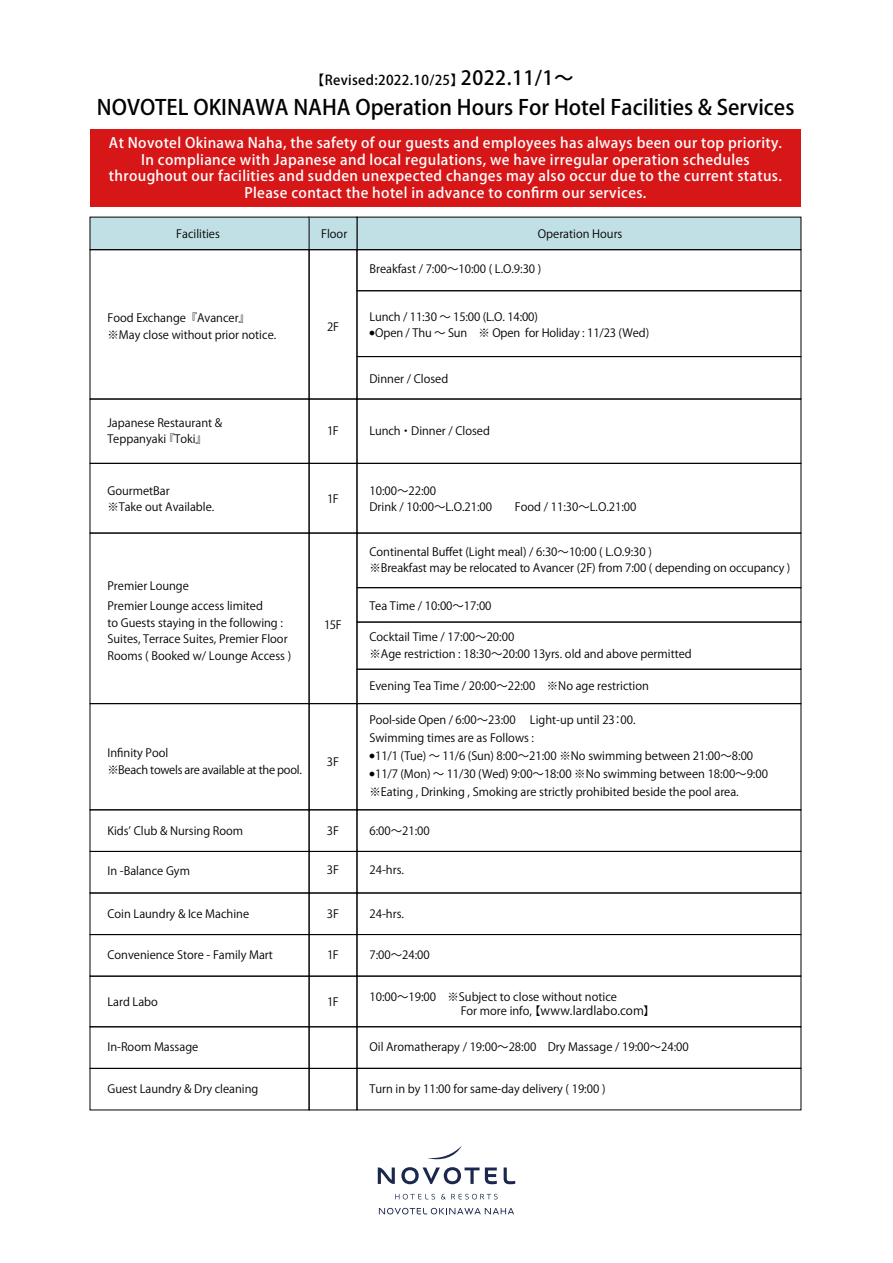
<style>
.page{position:relative;width:893px;height:1263px;background:#fff}
.page>*{position:absolute;margin:0;border:0;box-sizing:border-box;transform-origin:0 0}
.t1{font:500 21px "Koz Go Pr 6 N";color:#040000}
.t2{font:500 14.25px/16.5px "Koz Go Pr 6 N";letter-spacing:.025em;color:#fff;text-align:center}
.t3{font:500 13.5px "Koz Go Pr 6 N";letter-spacing:.025em;color:#040000}
.t4{font:11.4px/16.5px "Koz Go Pr 6 N";color:#040000}
.t5{font:11.4px/16.5px "Koz Go Pr 6 N";letter-spacing:-.025em;color:#040000}
.s1{font-size:19.5px}
.s2{font-size:12px}
</style>
<div class="page">
<div style="left:357px;top:217px;width:444px;height:33px;background:#c0e0e6"></div>
<div style="left:309px;top:217px;width:48px;height:33px;background:#c0e0e6"></div>
<div style="left:90px;top:217px;width:219px;height:33px;background:#c0e0e6"></div>
<div style="left:309px;top:249px;width:48px;height:150px;border:1px solid #040000"></div>
<div style="left:90px;top:249px;width:219px;height:150px;border:1px solid #040000"></div>
<div style="left:357px;top:703px;width:444px;height:107px;border:1px solid #040000"></div>
<div style="left:357px;top:851px;width:444px;height:42px;border:1px solid #040000"></div>
<div style="left:357px;top:934px;width:444px;height:42px;border:1px solid #040000"></div>
<div style="left:357px;top:976px;width:444px;height:51px;border:1px solid #040000"></div>
<div style="left:357px;top:1026px;width:444px;height:42px;border:1px solid #040000"></div>
<div style="left:357px;top:1068px;width:444px;height:42px;border:1px solid #040000"></div>
<div style="left:309px;top:703px;width:48px;height:107px;border:1px solid #040000"></div>
<div style="left:309px;top:810px;width:48px;height:42px;border:1px solid #040000"></div>
<div style="left:309px;top:851px;width:48px;height:42px;border:1px solid #040000"></div>
<div style="left:309px;top:893px;width:48px;height:42px;border:1px solid #040000"></div>
<div style="left:309px;top:934px;width:48px;height:42px;border:1px solid #040000"></div>
<div style="left:309px;top:976px;width:48px;height:51px;border:1px solid #040000"></div>
<div style="left:309px;top:1026px;width:48px;height:42px;border:1px solid #040000"></div>
<div style="left:309px;top:1068px;width:48px;height:42px;border:1px solid #040000"></div>
<div style="left:90px;top:703px;width:219px;height:107px;border:1px solid #040000"></div>
<div style="left:90px;top:851px;width:219px;height:42px;border:1px solid #040000"></div>
<div style="left:90px;top:934px;width:219px;height:42px;border:1px solid #040000"></div>
<div style="left:90px;top:976px;width:219px;height:51px;border:1px solid #040000"></div>
<div style="left:90px;top:1026px;width:219px;height:42px;border:1px solid #040000"></div>
<div style="left:90px;top:1068px;width:219px;height:42px;border:1px solid #040000"></div>
<div style="left:90px;top:533px;width:219px;height:171px;border:1px solid #040000"></div>
<div style="left:309px;top:533px;width:48px;height:171px;border:1px solid #040000"></div>
<div style="left:357px;top:533px;width:444px;height:55px;border:1px solid #040000"></div>
<div style="left:357px;top:587px;width:444px;height:35px;border:1px solid #040000"></div>
<div style="left:357px;top:622px;width:444px;height:47px;border:1px solid #040000"></div>
<div style="left:357px;top:669px;width:444px;height:35px;border:1px solid #040000"></div>
<div style="left:309px;top:399px;width:48px;height:64px;border:1px solid #040000"></div>
<div style="left:90px;top:399px;width:219px;height:64px;border:1px solid #040000"></div>
<div style="left:357px;top:249px;width:444px;height:42px;border:1px solid #040000"></div>
<div style="left:357px;top:356px;width:444px;height:43px;border:1px solid #040000"></div>
<div style="left:357px;top:463px;width:444px;height:70px;border:1px solid #040000"></div>
<div style="left:309px;top:463px;width:48px;height:70px;border:1px solid #040000"></div>
<div style="left:90px;top:463px;width:219px;height:70px;border:1px solid #040000"></div>
<div style="left:357px;top:399px;width:444px;height:64px;border:1px solid #040000"></div>
<div style="left:90px;top:129px;width:711px;height:77px;background:#d71618"></div>
<svg style="left:395px;top:1194px;width:103px;height:5px"></svg>
<svg style="left:378px;top:1167px;width:17px;height:17px"></svg>
<svg style="left:401px;top:1146px;width:96px;height:38px"></svg>
<svg style="left:504px;top:1167px;width:11px;height:17px"></svg>
<svg style="left:379px;top:1208px;width:135px;height:6px"></svg>
<p class="t3" style="left:311px;top:72px;width:264px">【Revised:2022.10/25】<span class="s1">2022.11/1～</span></p>
<h1 class="t1" style="left:97px;top:95px;width:699px">NOVOTEL OKINAWA NAHA Operation Hours For Hotel Facilities &amp; Services</h1>
<p class="t2" style="left:109px;top:135px;width:675px">At Novotel Okinawa Naha, the safety of our guests and employees has always been our top priority.<br>In compliance with Japanese and local regulations, we have irregular operation schedules throughout our facilities and sudden unexpected changes may also occur due to the current status.<br>Please contact the hotel in advance to confirm our services.</p>
<p class="t4" style="left:176px;top:226px;width:45px">Facilities</p>
<p class="t4" style="left:321px;top:226px;width:28px">Floor</p>
<p class="t4" style="left:538px;top:226px;width:86px">Operation Hours</p>
<p class="t4" style="left:107px;top:310px;width:170px">Food Exchange 『Avancer』※May close without prior notice.</p>
<p class="t4" style="left:108px;top:415px;width:116px">Japanese Restaurant &amp;<br>Teppanyaki 『Toki』</p>
<p class="t4" style="left:107px;top:482px;width:108px">GourmetBar<br>※Take out Available.</p>
<p class="t4" style="left:107px;top:578px;width:83px">Premier Lounge</p>
<p class="t4" style="left:107px;top:598px;width:185px">Premier Lounge access limited<br>to Guests staying in the following :<br>Suites, Terrace Suites, Premier Floor Rooms ( Booked w/ Lounge Access )</p>
<p class="t4" style="left:327px;top:318px;width:14px">2F</p>
<p class="t4" style="left:327px;top:423px;width:13px">1F</p>
<p class="t4" style="left:327px;top:491px;width:13px">1F</p>
<p class="t4" style="left:324px;top:617px;width:19px">15F</p>
<p class="t5" style="left:107px;top:745px;width:196px">Infinity Pool<br>※Beach towels are available at the pool.</p>
<p class="t4" style="left:107px;top:823px;width:137px">Kidsʼ Club &amp; Nursing Room</p>
<p class="t4" style="left:107px;top:863px;width:84px">In -Balance Gym</p>
<p class="t4" style="left:107px;top:906px;width:143px">Coin Laundry &amp; Ice Machine</p>
<p class="t4" style="left:107px;top:947px;width:167px">Convenience Store - Family Mart</p>
<p class="t4" style="left:327px;top:753px;width:14px">3F</p>
<p class="t4" style="left:327px;top:823px;width:14px">3F</p>
<p class="t4" style="left:327px;top:862px;width:14px">3F</p>
<p class="t4" style="left:327px;top:906px;width:14px">3F</p>
<p class="t4" style="left:327px;top:947px;width:13px">1F</p>
<p class="t4" style="left:369px;top:261px;width:173px">Breakfast / 7:00～10:00 ( L.O.9:30 )</p>
<p class="t4" style="left:369px;top:309px;width:170px">Lunch / 11:30 ～ 15:00 (L.O. 14:00)</p>
<p class="t4" style="left:369px;top:325px;width:281px"><sup>●</sup>Open / Thu ～ Sun　※ Open for Holiday : 11/23 (Wed)</p>
<p class="t4" style="left:369px;top:370px;width:80px">Dinner / Closed</p>
<p class="t4" style="left:369px;top:423px;width:122px">Lunch ・ Dinner / Closed</p>
<p class="t4" style="left:369px;top:482px;width:268px">10:00～22:00<br>Drink / 10:00～L.O.21:00　　Food / 11:30～L.O.21:00</p>
<p class="t4" style="left:369px;top:544px;width:422px">Continental Buffet (Light meal) / 6:30～10:00 ( L.O.9:30 )<br>※Breakfast may be relocated to Avancer (2F) from 7:00 ( depending on occupancy )</p>
<p class="t4" style="left:369px;top:598px;width:124px">Tea Time / 10:00～17:00</p>
<p class="t4" style="left:369px;top:629px;width:324px">Cocktail Time / 17:00～20:00<br>※Age restriction : 18:30～20:00 13yrs. old and above permitted</p>
<p class="t4" style="left:369px;top:678px;width:281px">Evening Tea Time / 20:00～22:00　※No age restriction</p>
<p class="t4" style="left:369px;top:711px;width:268px;line-height:18px">Pool-side Open / 6:00～23:00 Light-up until 23：00.<br>Swimming times are as Follows :</p>
<p class="t4" style="left:369px;top:748px;width:385px"><sup>●</sup>11/1 (Tue) ～ 11/6 (Sun) 8:00～21:00 ※No swimming between 21:00～8:00</p>
<p class="t4" style="left:369px;top:765px;width:400px;line-height:18px"><sup>●</sup>11/7 (Mon) ～ 11/30 (Wed) 9:00～18:00 ※No swimming between 18:00～9:00 ※Eating , Drinking , Smoking are strictly prohibited beside the pool area.</p>
<p class="t4" style="left:369px;top:823px;width:62px">6:00～21:00</p>
<p class="t4" style="left:369px;top:862px;width:36px">24-hrs.</p>
<p class="t4" style="left:369px;top:906px;width:36px">24-hrs.</p>
<p class="t4" style="left:369px;top:947px;width:62px">7:00～24:00</p>
<p class="t4" style="left:107px;top:994px;width:52px">Lard Labo</p>
<p class="t4" style="left:369px;top:991px;width:287px;line-height:13.5px">10:00～19:00　※Subject to close without notice<br>　　　　　　　　For more info, 【<span class="s2">www.lardlabo.com</span>】</p>
<p class="t4" style="left:327px;top:994px;width:13px">1F</p>
<p class="t4" style="left:107px;top:1039px;width:92px">In-Room Massage</p>
<p class="t4" style="left:107px;top:1081px;width:152px">Guest Laundry &amp; Dry cleaning</p>
<p class="t4" style="left:369px;top:1039px;width:321px">Oil Aromatherapy / 19:00～28:00　Dry Massage / 19:00～24:00</p>
<p class="t4" style="left:369px;top:1081px;width:238px">Turn in by 11:00 for same-day delivery ( 19:00 )</p>
</div>
